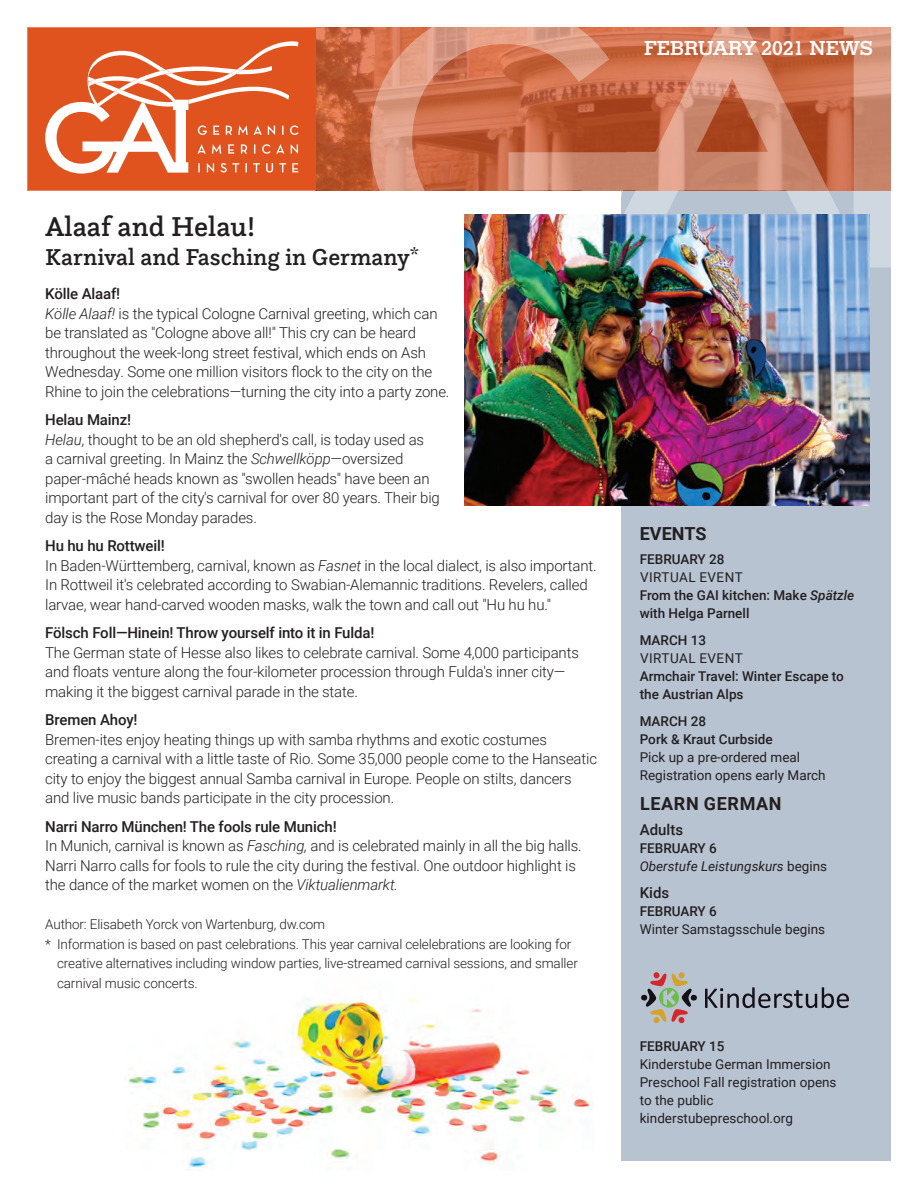
<style>
.page{position:relative;width:918px;height:1188px;background:#fff}
.page>*{position:absolute;margin:0;border:0;box-sizing:border-box;transform-origin:0 0}
.t1{font:500 28.5px "Questa Slab";color:#231f20}
.t2{font:500 24px "Questa Slab";color:#231f20}
.t3{font:500 21px "Stymie";color:#fff}
.t4{font:700 18px "Roboto";letter-spacing:.035em;color:#231f20}
.t5{font:300 15px/19.5px "Roboto";letter-spacing:-.01em;color:#231f20}
.t6{font:500 15px "Roboto";letter-spacing:-.01em;color:#231f20}
.t7{font:300 13.5px "Roboto";letter-spacing:-.01em;color:#231f20}
.t8{font:13.5px/18px "Roboto";color:#231f20}
.t9{font:500 13.5px/18px "Roboto";color:#231f20}
.t10{font:italic 13.5px/18px "Roboto";color:#231f20}
.t11{font:13.5px "Roboto";letter-spacing:.035em;color:#231f20}
.s1{font-weight:500}
.s2{font-style:italic}
.s3{font-weight:400}
.s4{font-weight:500;font-style:normal}
.s5{font-style:normal}
</style>
<div class="page">
<img style="left:128px;top:999px;width:465px;height:169px">
<div style="left:621px;top:186px;width:270px;height:975px;background:#b8c3d2"></div>
<svg style="left:27px;top:27px;width:343px;height:163px;background:#c25c34"></svg>
<div style="left:28px;top:28px;width:287px;height:161px;background:#e0531e"></div>
<svg style="left:45px;top:41px;width:254px;height:133px"></svg>
<svg style="left:629px;top:27px;width:262px;height:241px;background:#c9866e"></svg>
<svg style="left:370px;top:27px;width:259px;height:188px;background:#d3886c"></svg>
<img style="left:464px;top:215px;width:405px;height:290px">
<svg style="left:641px;top:973px;width:56px;height:49px"></svg>
<svg style="left:705px;top:987px;width:144px;height:21px"></svg>
<h3 class="t3" style="left:644px;top:35px;width:230px">FEBRUARY 2021 NEWS</h3>
<h1 class="t1" style="left:45px;top:208px;width:212px">Alaaf and Helau!</h1>
<h2 class="t2" style="left:45px;top:241px;width:376px">Karnival and Fasching in Germany<sup>*</sup></h2>
<p class="t5" style="left:45px;top:284px;width:406px"><span class="s1">Kölle Alaaf!<br></span><span class="s2">Kölle Alaaf!</span> is the typical Cologne Carnival greeting, which can be translated as "Cologne above all!" This cry can be heard throughout the week-long street festival, which ends on Ash Wednesday. Some one million visitors flock to the city on the Rhine to join the celebrations—turning the city into a party zone.</p>
<p class="t5" style="left:45px;top:410px;width:396px"><span class="s1">Helau Mainz!<br></span><span class="s2">Helau</span>, thought to be an old shepherd's call, is today used as<br>a carnival greeting. In Mainz the <span class="s2">Schwellköpp</span>—oversized paper-mâché heads known as "swollen heads" have been an important part of the city's carnival for over 80 years. Their big day is the Rose Monday parades.</p>
<p class="t5" style="left:45px;top:536px;width:553px"><span class="s1">Hu hu hu Rottweil!<br></span>In Baden-Württemberg, carnival, known as <span class="s2">Fasnet</span> in the local dialect, is also important.<br>In Rottweil it's celebrated according to Swabian-Alemannic traditions. Revelers, called larvae, wear hand-carved wooden masks, walk the town and call out "Hu hu hu."</p>
<p class="t6" style="left:45px;top:623px;width:331px">Fölsch Foll—Hinein! Throw yourself into it in Fulda!</p>
<p class="t5" style="left:45px;top:642px;width:535px">The German state of Hesse also likes to celebrate carnival. Some 4,000 participants and floats venture along the four-kilometer procession through Fulda's inner city— making it the biggest carnival parade in the state.</p>
<p class="t6" style="left:45px;top:710px;width:94px">Bremen Ahoy!</p>
<p class="t5" style="left:45px;top:729px;width:553px">Bremen-ites enjoy heating things up with samba rhythms and exotic costumes creating a carnival with a little taste of Rio. Some 35,000 people come to the Hanseatic city to enjoy the biggest annual Samba carnival in Europe. People on stilts, dancers and live music bands participate in the city procession.</p>
<p class="t5" style="left:45px;top:816px;width:538px"><span class="s1">Narri Narro München! The fools rule Munich!<br></span>In Munich, carnival is known as <span class="s2">Fasching,</span> and is celebrated mainly in all the big halls.<br>Narri Narro calls for fools to rule the city during the festival. One outdoor highlight is the dance of the market women on the <span class="s2">Viktualienmarkt.</span></p>
<p class="t7" style="left:45px;top:915px;width:282px">Author: Elisabeth Yorck von Wartenburg, dw.com</p>
<p class="t7" style="left:45px;top:935px;width:528px">* Information is based on past celebrations. This year carnival celelebrations are looking for</p>
<p class="t7" style="left:57px;top:954px;width:522px">creative alternatives including window parties, live-streamed carnival sessions, and smaller</p>
<p class="t7" style="left:57px;top:974px;width:142px">carnival music concerts.</p>
<p class="t4" style="left:640px;top:521px;width:68px">EVENTS</p>
<p class="t9" style="left:640px;top:550px;width:86px">FEBRUARY 28</p>
<p class="t9" style="left:640px;top:568px;width:216px"><span class="s3">VIRTUAL EVENT<br></span>From the GAI kitchen: Make <span class="s2">Spätzle </span>with Helga Parnell</p>
<p class="t9" style="left:640px;top:631px;width:68px">MARCH 13</p>
<p class="t11" style="left:640px;top:649px;width:104px">VIRTUAL EVENT</p>
<p class="t9" style="left:640px;top:667px;width:206px">Armchair Travel: Winter Escape to the Austrian Alps</p>
<p class="t9" style="left:640px;top:712px;width:135px">MARCH 28<br>Pork &amp; Kraut Curbside</p>
<p class="t8" style="left:640px;top:748px;width:187px">Pick up a pre-ordered meal<br>Registration opens early March</p>
<p class="t4" style="left:640px;top:791px;width:143px">LEARN GERMAN</p>
<p class="t6" style="left:640px;top:819px;width:45px">Adults</p>
<p class="t10" style="left:640px;top:839px;width:189px"><span class="s4">FEBRUARY 6<br></span>Oberstufe Leistungskurs <span class="s5">begins</span></p>
<p class="t6" style="left:640px;top:882px;width:31px">Kids</p>
<p class="t9" style="left:640px;top:902px;width:78px">FEBRUARY 6</p>
<p class="t8" style="left:640px;top:920px;width:187px">Winter Samstagsschule begins</p>
<p class="t9" style="left:640px;top:1037px;width:86px">FEBRUARY 15</p>
<p class="t8" style="left:640px;top:1055px;width:198px">Kinderstube German Immersion<br>Preschool Fall registration opens to the public kinderstubepreschool.org</p>
</div>
